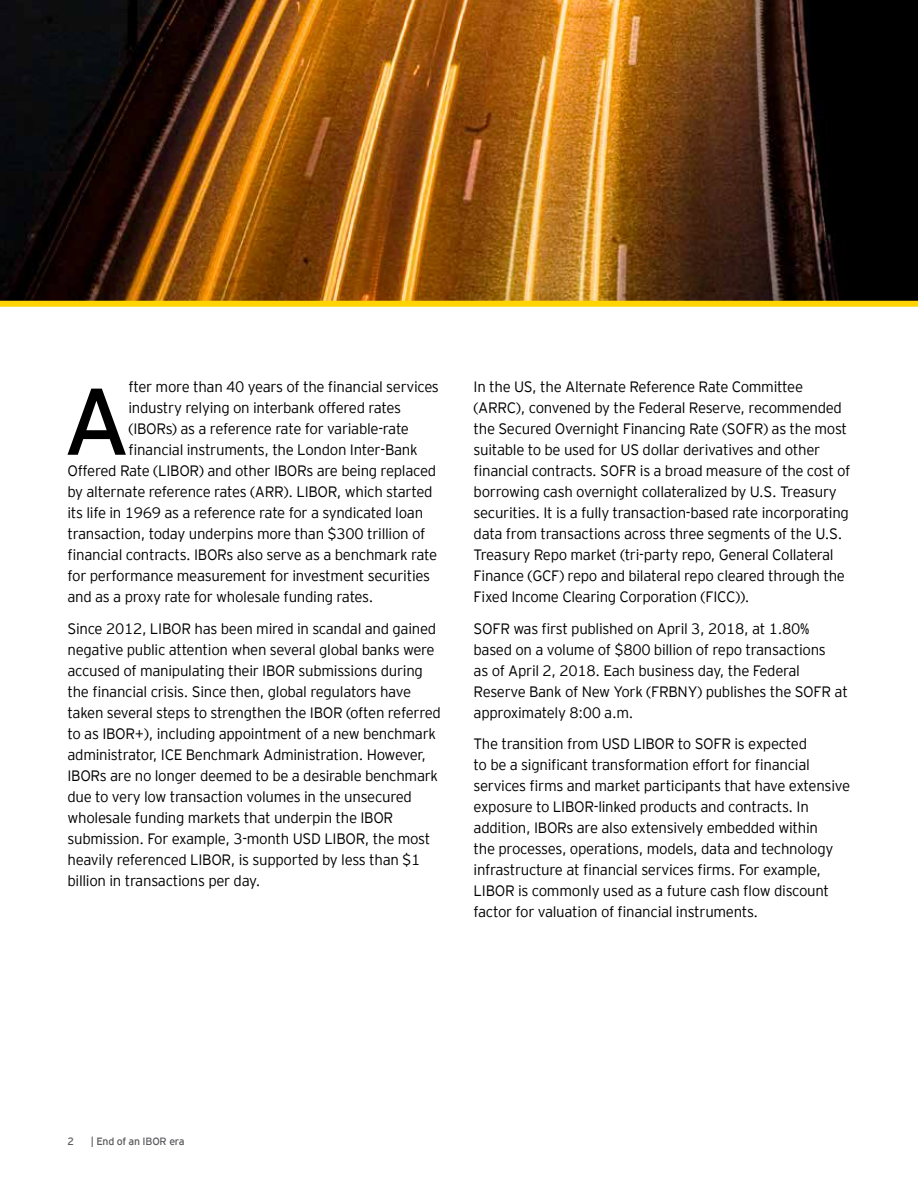
<style>
.page{position:relative;width:918px;height:1188px;background:#fff}
.page>*{position:absolute;margin:0;border:0;box-sizing:border-box;transform-origin:0 0}
.t1{font:94.5px "EY Interstate";color:#000}
.t2{font:300 15px/21px "EY Interstate";letter-spacing:-.02em;color:#000}
.t3{font:10.5px "EY Interstate";letter-spacing:-.02em;color:#58595b}
</style>
<div class="page">
<img style="left:0;top:0;width:918px;height:301px">
<div style="left:0;top:301px;width:918px;height:6px;background:#ffd400"></div>
<p class="t2" style="left:128px;top:375px;width:312px">fter more than 40 years of the financial services</p>
<p class="t2" style="left:128px;top:396px;width:274px">industry relying on interbank offered rates</p>
<p class="t2" style="left:128px;top:417px;width:282px">(IBORs) as a reference rate for variable-rate</p>
<p class="t2" style="left:128px;top:438px;width:291px">financial instruments, the London Inter-Bank</p>
<p class="t2" style="left:67px;top:459px;width:370px">Offered Rate (LIBOR) and other IBORs are being replaced</p>
<p class="t2" style="left:67px;top:480px;width:367px">by alternate reference rates (ARR). LIBOR, which started</p>
<p class="t2" style="left:67px;top:501px;width:357px">its life in 1969 as a reference rate for a syndicated loan</p>
<p class="t2" style="left:67px;top:522px;width:359px">transaction, today underpins more than $300 trillion of</p>
<p class="t2" style="left:67px;top:543px;width:371px">financial contracts. IBORs also serve as a benchmark rate</p>
<p class="t2" style="left:67px;top:564px;width:364px">for performance measurement for investment securities</p>
<p class="t2" style="left:67px;top:585px;width:307px">and as a proxy rate for wholesale funding rates.</p>
<p class="t2" style="left:67px;top:617px;width:375px">Since 2012, LIBOR has been mired in scandal and gained negative public attention when several global banks were accused of manipulating their IBOR submissions during the financial crisis. Since then, global regulators have taken several steps to strengthen the IBOR (often referred to as IBOR+), including appointment of a new benchmark administrator, ICE Benchmark Administration. However, IBORs are no longer deemed to be a desirable benchmark due to very low transaction volumes in the unsecured wholesale funding markets that underpin the IBOR submission. For example, 3-month USD LIBOR, the most heavily referenced LIBOR, is supported by less than $1 billion in transactions per day.</p>
<h1 class="t1" style="left:63px;top:354px;width:69px">A</h1>
<p class="t2" style="left:474px;top:375px;width:378px">In the US, the Alternate Reference Rate Committee (ARRC), convened by the Federal Reserve, recommended the Secured Overnight Financing Rate (SOFR) as the most suitable to be used for US dollar derivatives and other financial contracts. SOFR is a broad measure of the cost of borrowing cash overnight collateralized by U.S. Treasury securities. It is a fully transaction-based rate incorporating data from transactions across three segments of the U.S.<br>Treasury Repo market (tri-party repo, General Collateral Finance (GCF) repo and bilateral repo cleared through the Fixed Income Clearing Corporation (FICC)).</p>
<p class="t2" style="left:474px;top:617px;width:376px">SOFR was first published on April 3, 2018, at 1.80% based on a volume of $800 billion of repo transactions<br>as of April 2, 2018. Each business day, the Federal Reserve Bank of New York (FRBNY) publishes the SOFR at approximately 8:00 a.m.</p>
<p class="t2" style="left:474px;top:733px;width:378px">The transition from USD LIBOR to SOFR is expected<br>to be a significant transformation effort for financial services firms and market participants that have extensive exposure to LIBOR-linked products and contracts. In addition, IBORs are also extensively embedded within<br>the processes, operations, models, data and technology infrastructure at financial services firms. For example, LIBOR is commonly used as a future cash flow discount factor for valuation of financial instruments.</p>
<p class="t3" style="left:68px;top:1133px;width:8px">2</p>
<p class="t3" style="left:91px;top:1133px;width:95px">| End of an IBOR era</p>
</div>
